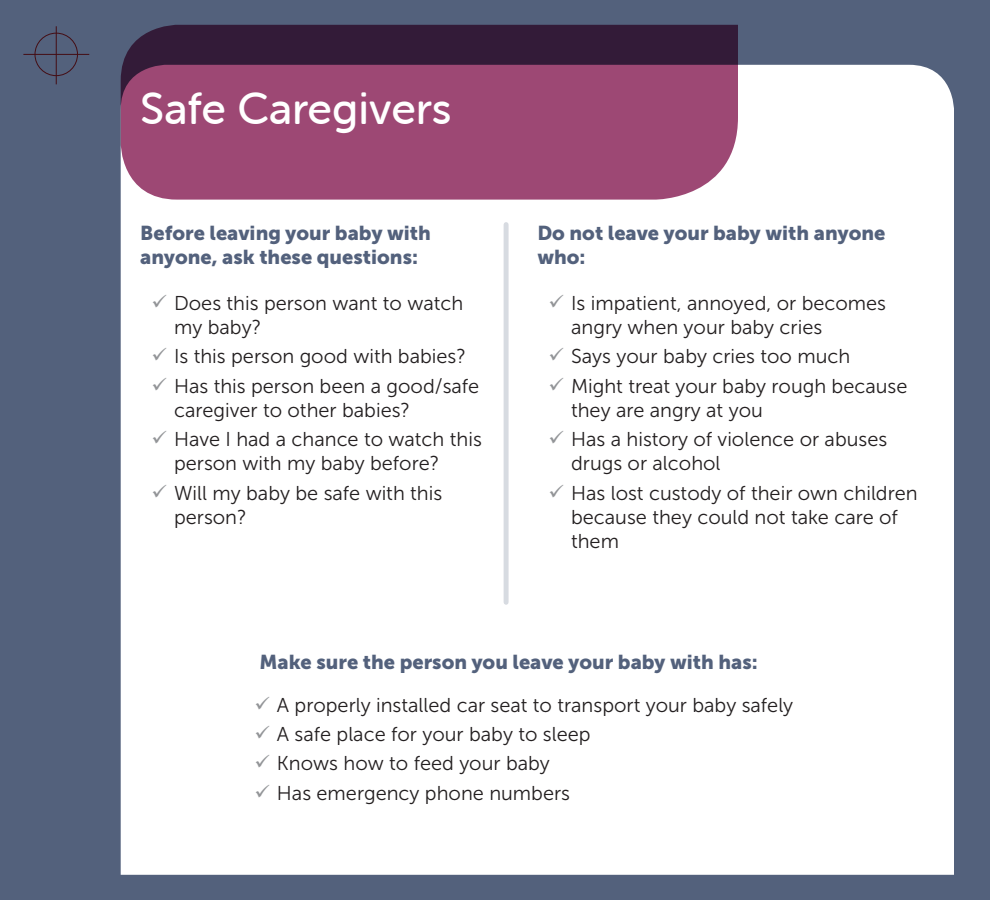
<style>
.page{position:relative;width:990px;height:900px;background:#53617c}
.page>*{position:absolute;margin:0;border:0;box-sizing:border-box;transform-origin:0 0}
.heading2{font:45px "Museo Sans Rounded 500";color:#fff}
.t1{font:20px/24px "Museo Sans 300";color:#231f20}
.t2{font:20px/24px "Museo Sans 900";color:#53617c}
</style>
<div class="page">
<div style="left:121px;top:65px;width:833px;height:810px;background:#fff"></div>
<svg style="left:121px;top:25px;width:617px;height:175px;background:#864169"></svg>
<div style="left:504px;top:225px;width:5px;height:377px;background:#d7dbe1"></div>
<svg style="left:153px;top:295px;width:14px;height:13px"></svg>
<svg style="left:153px;top:348px;width:14px;height:13px"></svg>
<svg style="left:153px;top:377px;width:14px;height:13px"></svg>
<svg style="left:153px;top:431px;width:14px;height:13px"></svg>
<svg style="left:153px;top:484px;width:14px;height:13px"></svg>
<svg style="left:550px;top:295px;width:14px;height:13px"></svg>
<svg style="left:550px;top:348px;width:14px;height:13px"></svg>
<svg style="left:550px;top:377px;width:14px;height:13px"></svg>
<svg style="left:550px;top:431px;width:14px;height:13px"></svg>
<svg style="left:550px;top:484px;width:14px;height:13px"></svg>
<svg style="left:256px;top:696px;width:13px;height:13px"></svg>
<svg style="left:256px;top:725px;width:13px;height:13px"></svg>
<svg style="left:256px;top:755px;width:13px;height:13px"></svg>
<svg style="left:256px;top:784px;width:13px;height:13px"></svg>
<p class="heading2" style="left:140px;top:84px;width:313px">Safe Caregivers</p>
<p class="t2" style="left:140px;top:220px;width:292px">Before leaving your baby with anyone, ask these questions:</p>
<p class="t1" style="left:174px;top:291px;width:291px">Does this person want to watch my baby?</p>
<p class="t1" style="left:174px;top:345px;width:294px">Is this person good with babies?</p>
<p class="t1" style="left:174px;top:374px;width:307px">Has this person been a good/safe caregiver to other babies?</p>
<p class="t1" style="left:174px;top:428px;width:309px">Have I had a chance to watch this person with my baby before?</p>
<p class="t1" style="left:174px;top:481px;width:270px">Will my baby be safe with this person?</p>
<p class="t2" style="left:537px;top:220px;width:350px">Do not leave your baby with anyone who:</p>
<p class="t1" style="left:571px;top:291px;width:317px">Is impatient, annoyed, or becomes angry when your baby cries</p>
<p class="t1" style="left:571px;top:345px;width:281px">Says your baby cries too much</p>
<p class="t1" style="left:571px;top:374px;width:338px">Might treat your baby rough because they are angry at you</p>
<p class="t1" style="left:571px;top:428px;width:318px">Has a history of violence or abuses drugs or alcohol</p>
<p class="t1" style="left:571px;top:481px;width:348px">Has lost custody of their own children because they could not take care of them</p>
<p class="t2" style="left:259px;top:650px;width:500px">Make sure the person you leave your baby with has:</p>
<p class="t1" style="left:277px;top:693px;width:518px">A properly installed car seat to transport your baby safely</p>
<p class="t1" style="left:277px;top:722px;width:315px">A safe place for your baby to sleep</p>
<p class="t1" style="left:277px;top:752px;width:275px">Knows how to feed your baby</p>
<p class="t1" style="left:277px;top:781px;width:295px">Has emergency phone numbers</p>
</div>
